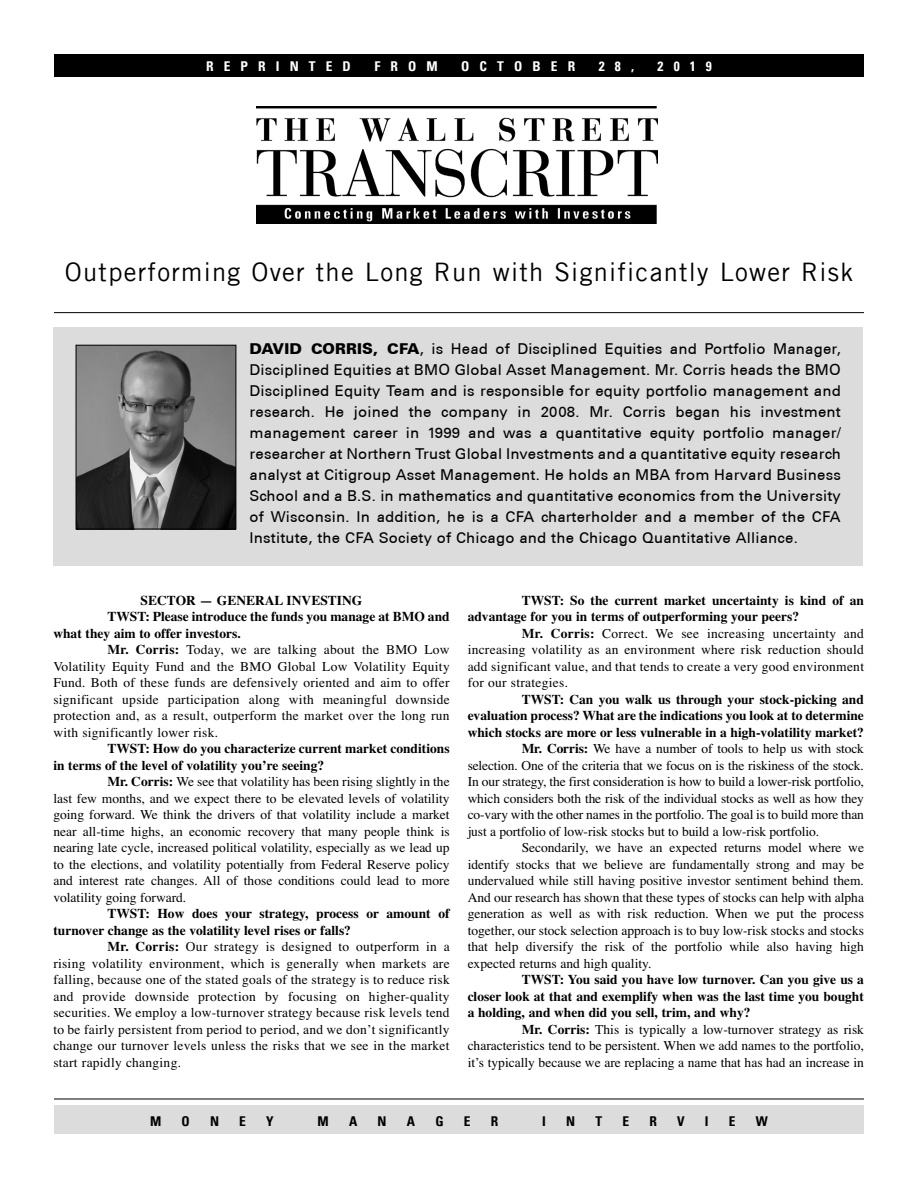
<style>
.page{position:relative;width:918px;height:1188px;background:#fff}
.page>*{position:absolute;margin:0;border:0;box-sizing:border-box;transform-origin:0 0}
.Industry{font:25.5px "Trade Gothic LT";letter-spacing:.05em;color:#000}
.Biography_1{font:500 15px/21px "Univers CE";letter-spacing:.01em;color:#000;text-align:justify}
.Body_Text{font:13.5px/16.5px "Times";color:#000;text-align:justify}
.Body_Text-2{font:700 13.5px/16.5px "Times";color:#000}
.t1{font:700 condensed 13.5px "Univers LT";letter-spacing:.75em;color:#fff}
.t2{font:700 condensed 13.5px "Univers LT";color:#000}
.s1{font-weight:900}
.s2{font-weight:700}
</style>
<div class="page">
<div style="left:53px;top:327px;width:810px;height:239px;background:#dcdcdc"></div>
<hr style="left:54px;top:312px;width:810px;height:1px;background:#000">
<div style="left:54px;top:1105px;width:810px;height:29px;background:#dcdcdc"></div>
<hr style="left:54px;top:1099px;width:810px;height:1px;background:#000">
<div style="left:54px;top:54px;width:810px;height:22px;background:#000"></div>
<img style="left:257px;top:106px;width:401px;height:118px">
<img style="left:78px;top:347px;width:156px;height:180px">
<div style="left:76px;top:345px;width:160px;height:184px;border:1px solid #000"></div>
<p class="t1" style="left:206px;top:58px;width:146px">REPRINTED</p>
<p class="t1" style="left:374px;top:58px;width:65px">FROM</p>
<p class="t1" style="left:461px;top:58px;width:116px">OCTOBER</p>
<p class="t1" style="left:599px;top:58px;width:37px">28,</p>
<p class="t1" style="left:658px;top:58px;width:56px">2019</p>
<p class="Industry" style="left:65px;top:257px;width:790px">Outperforming Over the Long Run with Significantly Lower Risk</p>
<p class="Biography_1" style="left:250px;top:339px;width:593px"><span class="s1">DAVID CORRIS, CFA</span>, is Head of Disciplined Equities and Portfolio Manager, Disciplined Equities at BMO Global Asset Management. Mr. Corris heads the BMO Disciplined Equity Team and is responsible for equity portfolio management and research. He joined the company in 2008. Mr. Corris began his investment management career in 1999 and was a quantitative equity portfolio manager/ researcher at Northern Trust Global Investments and a quantitative equity research analyst at Citigroup Asset Management. He holds an MBA from Harvard Business School and a B.S. in mathematics and quantitative economics from the University of Wisconsin. In addition, he is a CFA charterholder and a member of the CFA Institute, the CFA Society of Chicago and the Chicago Quantitative Alliance.</p>
<p class="Body_Text-2" style="left:141px;top:593px;width:223px">SECTOR — GENERAL INVESTING</p>
<p class="Body_Text-2" style="left:53px;top:609px;width:398px;text-indent:54px">TWST: Please introduce the funds you manage at BMO and what they aim to offer investors.</p>
<p class="Body_Text" style="left:53px;top:642px;width:398px;text-indent:54px"><span class="s2">Mr. Corris:</span> Today, we are talking about the BMO Low Volatility Equity Fund and the BMO Global Low Volatility Equity Fund. Both of these funds are defensively oriented and aim to offer significant upside participation along with meaningful downside protection and, as a result, outperform the market over the long run with significantly lower risk.</p>
<p class="Body_Text-2" style="left:53px;top:741px;width:398px;text-indent:54px">TWST: How do you characterize current market conditions in terms of the level of volatility you’re seeing?</p>
<p class="Body_Text" style="left:53px;top:774px;width:398px;text-indent:54px"><span class="s2">Mr. Corris:</span> We see that volatility has been rising slightly in the last few months, and we expect there to be elevated levels of volatility going forward. We think the drivers of that volatility include a market near all-time highs, an economic recovery that many people think is nearing late cycle, increased political volatility, especially as we lead up to the elections, and volatility potentially from Federal Reserve policy and interest rate changes. All of those conditions could lead to more volatility going forward.</p>
<p class="Body_Text-2" style="left:53px;top:906px;width:398px;text-indent:54px">TWST: How does your strategy, process or amount of turnover change as the volatility level rises or falls?</p>
<p class="Body_Text" style="left:53px;top:939px;width:398px;text-indent:54px"><span class="s2">Mr. Corris:</span> Our strategy is designed to outperform in a rising volatility environment, which is generally when markets are falling, because one of the stated goals of the strategy is to reduce risk and provide downside protection by focusing on higher-quality securities. We employ a low-turnover strategy because risk levels tend to be fairly persistent from period to period, and we don’t significantly change our turnover levels unless the risks that we see in the market start rapidly changing.</p>
<p class="Body_Text-2" style="left:468px;top:593px;width:398px;text-indent:54px">TWST: So the current market uncertainty is kind of an advantage for you in terms of outperforming your peers?</p>
<p class="Body_Text" style="left:468px;top:626px;width:398px;text-indent:54px"><span class="s2">Mr. Corris:</span> Correct. We see increasing uncertainty and increasing volatility as an environment where risk reduction should add significant value, and that tends to create a very good environment for our strategies.</p>
<p class="Body_Text-2" style="left:468px;top:692px;width:398px;text-align:justify;text-indent:54px">TWST: Can you walk us through your stock-picking and evaluation process? What are the indications you look at to determine which stocks are more or less vulnerable in a high-volatility market?</p>
<p class="Body_Text" style="left:468px;top:741px;width:398px;text-indent:54px"><span class="s2">Mr. Corris:</span> We have a number of tools to help us with stock selection. One of the criteria that we focus on is the riskiness of the stock.<br>In our strategy, the first consideration is how to build a lower-risk portfolio, which considers both the risk of the individual stocks as well as how they co-vary with the other names in the portfolio. The goal is to build more than just a portfolio of low-risk stocks but to build a low-risk portfolio.</p>
<p class="Body_Text" style="left:468px;top:840px;width:398px;text-indent:54px">Secondarily, we have an expected returns model where we identify stocks that we believe are fundamentally strong and may be undervalued while still having positive investor sentiment behind them.<br>And our research has shown that these types of stocks can help with alpha generation as well as with risk reduction. When we put the process together, our stock selection approach is to buy low-risk stocks and stocks that help diversify the risk of the portfolio while also having high expected returns and high quality.</p>
<p class="Body_Text-2" style="left:468px;top:972px;width:398px;text-align:justify;text-indent:54px">TWST: You said you have low turnover. Can you give us a closer look at that and exemplify when was the last time you bought a holding, and when did you sell, trim, and why?</p>
<p class="Body_Text" style="left:468px;top:1022px;width:398px;text-indent:54px"><span class="s2">Mr. Corris:</span> This is typically a low-turnover strategy as risk characteristics tend to be persistent. When we add names to the portfolio, it’s typically because we are replacing a name that has had an increase in</p>
<p class="t2" style="left:150px;top:1113px;width:13px">M</p>
<p class="t2" style="left:182px;top:1113px;width:10px">O</p>
<p class="t2" style="left:210px;top:1113px;width:11px">N</p>
<p class="t2" style="left:239px;top:1113px;width:8px">E</p>
<p class="t2" style="left:266px;top:1113px;width:9px">Y</p>
<p class="t2" style="left:318px;top:1113px;width:13px">M</p>
<p class="t2" style="left:349px;top:1113px;width:10px">A</p>
<p class="t2" style="left:378px;top:1113px;width:11px">N</p>
<p class="t2" style="left:407px;top:1113px;width:10px">A</p>
<p class="t2" style="left:435px;top:1113px;width:10px">G</p>
<p class="t2" style="left:464px;top:1113px;width:8px">E</p>
<p class="t2" style="left:491px;top:1113px;width:9px">R</p>
<p class="t2" style="left:542px;top:1113px;width:5px">I</p>
<p class="t2" style="left:566px;top:1113px;width:11px">N</p>
<p class="t2" style="left:595px;top:1113px;width:8px">T</p>
<p class="t2" style="left:622px;top:1113px;width:8px">E</p>
<p class="t2" style="left:649px;top:1113px;width:9px">R</p>
<p class="t2" style="left:677px;top:1113px;width:9px">V</p>
<p class="t2" style="left:705px;top:1113px;width:5px">I</p>
<p class="t2" style="left:729px;top:1113px;width:8px">E</p>
<p class="t2" style="left:756px;top:1113px;width:14px">W</p>
</div>
